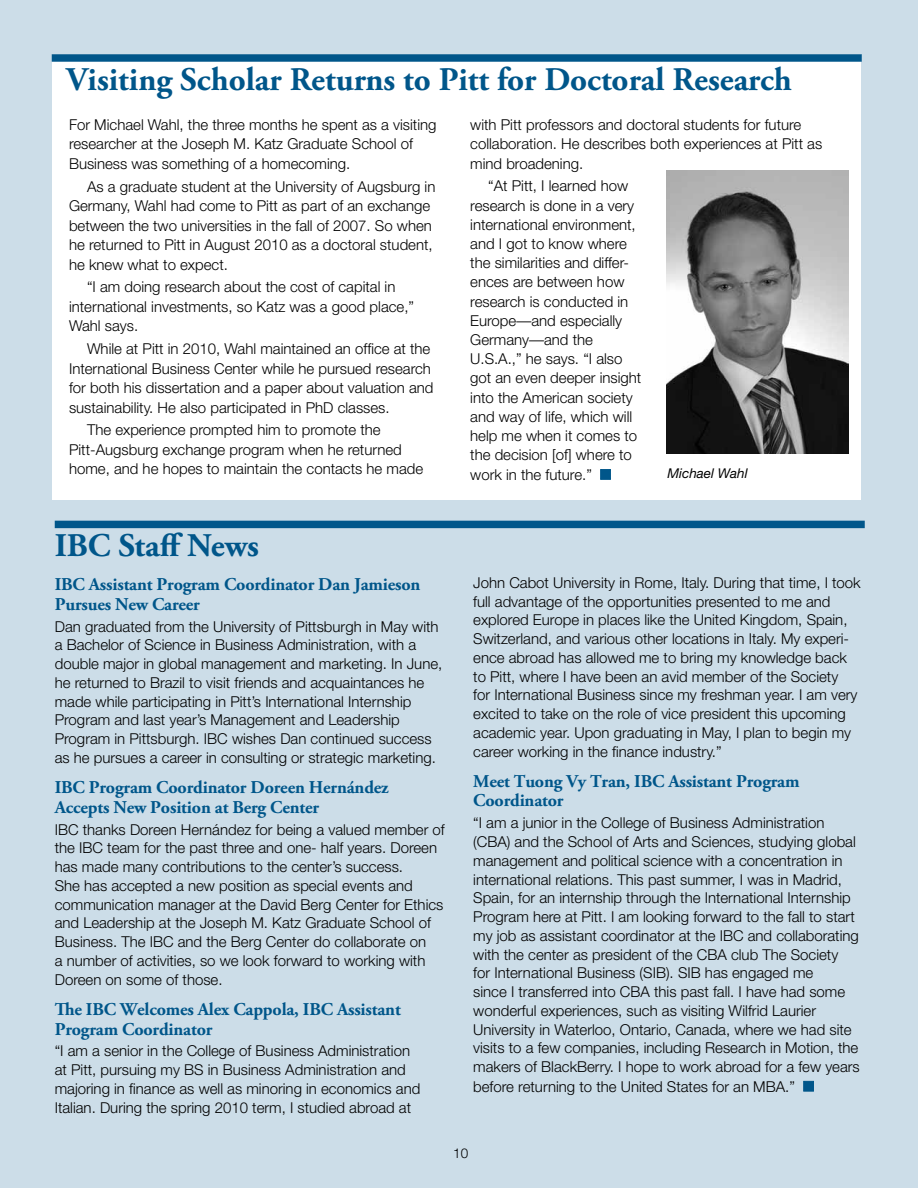
<style>
.page{position:relative;width:918px;height:1188px;background:#ccdde8}
.page>*{position:absolute;margin:0;border:0;box-sizing:border-box;transform-origin:0 0}
.t1{font:700 33px "Adobe Garamond Pro";color:#00568a}
.t2{font:700 18px/19.5px "Adobe Garamond Pro";letter-spacing:-.01em;color:#00568a}
.t3{font:300 15px/18.8px "Helvetica Neue";color:#000}
.t4{font:italic 13.5px "Helvetica Neue";color:#000}
.t5{font:300 13.5px "Helvetica Neue";color:#000}
</style>
<div class="page">
<div style="left:55px;top:521px;width:810px;height:7px;background:#00568a"></div>
<div style="left:803px;top:1081px;width:11px;height:11px;background:#00568a;border:1px solid #00568a"></div>
<div style="left:52px;top:55px;width:809px;height:445px;background:#fff"></div>
<div style="left:52px;top:54px;width:810px;height:8px;background:#00568a"></div>
<div style="left:600px;top:469px;width:11px;height:11px;background:#00568a;border:1px solid #00568a"></div>
<img style="left:666px;top:171px;width:182px;height:283px">
<h1 class="t1" style="left:66px;top:60px;width:727px">Visiting Scholar Returns to Pitt for Doctoral Research</h1>
<p class="t3" style="left:69px;top:115px;width:369px;line-height:19.5px">For Michael Wahl, the three months he spent as a visiting researcher at the Joseph M. Katz Graduate School of<br>Business was something of a homecoming.</p>
<p class="t3" style="left:69px;top:176px;width:368px;line-height:19.5px;text-indent:18px">As a graduate student at the University of Augsburg in Germany, Wahl had come to Pitt as part of an exchange between the two universities in the fall of 2007. So when he returned to Pitt in August 2010 as a doctoral student, he knew what to expect.</p>
<p class="t3" style="left:69px;top:277px;width:347px;line-height:19.5px;text-indent:18px">“I am doing research about the cost of capital in international investments, so Katz was a good place,”<br>Wahl says.</p>
<p class="t3" style="left:69px;top:339px;width:366px;line-height:19.5px;text-indent:18px">While at Pitt in 2010, Wahl maintained an office at the International Business Center while he pursued research for both his dissertation and a paper about valuation and sustainability. He also participated in PhD classes.</p>
<p class="t3" style="left:69px;top:420px;width:356px;line-height:19.5px;text-indent:18px">The experience prompted him to promote the<br>Pitt-Augsburg exchange program when he returned home, and he hopes to maintain the contacts he made</p>
<p class="t3" style="left:470px;top:115px;width:354px;line-height:19.5px">with Pitt professors and doctoral students for future collaboration. He describes both experiences at Pitt as mind broadening.</p>
<p class="t3" style="left:470px;top:176px;width:173px;line-height:19.2px;text-indent:18px">“At Pitt, I learned how research is done in a very international environment, and I got to know where the similarities and differ&shy;ences are between how research is conducted in<br>Europe—and especially<br>Germany—and the<br>U.S.A.,” he says. “I also got an even deeper insight into the American society and way of life, which will help me when it comes to the decision [of] where to work in the future.”</p>
<p class="t4" style="left:667px;top:465px;width:82px">Michael Wahl</p>
<h1 class="t1" style="left:55px;top:527px;width:206px">IBC Staff News</h1>
<p class="t2" style="left:55px;top:575px;width:367px">IBC Assistant Program Coordinator Dan Jamieson<br>Pursues New Career</p>
<p class="t3" style="left:55px;top:617px;width:389px">Dan graduated from the University of Pittsburgh in May with a Bachelor of Science in Business Administration, with a double major in global management and marketing. In June, he returned to Brazil to visit friends and acquaintances he made while participating in Pitt’s International Internship Program and last year’s Management and Leadership Program in Pittsburgh. IBC wishes Dan continued success as he pursues a career in consulting or strategic marketing.</p>
<p class="t2" style="left:55px;top:778px;width:335px">IBC Program Coordinator Doreen Hernández<br>Accepts New Position at Berg Center</p>
<p class="t3" style="left:55px;top:820px;width:392px">IBC thanks Doreen Hernández for being a valued member of the IBC team for the past three and one- half years. Doreen has made many contributions to the center’s success.<br>She has accepted a new position as special events and communication manager at the David Berg Center for Ethics and Leadership at the Joseph M. Katz Graduate School of Business. The IBC and the Berg Center do collaborate on<br>a number of activities, so we look forward to working with Doreen on some of those.</p>
<p class="t2" style="left:55px;top:1000px;width:348px">The IBC Welcomes Alex Cappola, IBC Assistant<br>Program Coordinator</p>
<p class="t3" style="left:55px;top:1041px;width:367px">“I am a senior in the College of Business Administration at Pitt, pursuing my BS in Business Administration and majoring in finance as well as minoring in economics and Italian. During the spring 2010 term, I studied abroad at</p>
<p class="t3" style="left:473px;top:573px;width:389px">John Cabot University in Rome, Italy. During that time, I took full advantage of the opportunities presented to me and explored Europe in places like the United Kingdom, Spain, Switzerland, and various other locations in Italy. My experi&shy;ence abroad has allowed me to bring my knowledge back to Pitt, where I have been an avid member of the Society<br>for International Business since my freshman year. I am very excited to take on the role of vice president this upcoming academic year. Upon graduating in May, I plan to begin my career working in the finance industry.”</p>
<p class="t2" style="left:473px;top:772px;width:328px">Meet Tuong Vy Tran, IBC Assistant Program<br>Coordinator</p>
<p class="t3" style="left:473px;top:813px;width:388px">“I am a junior in the College of Business Administration (CBA) and the School of Arts and Sciences, studying global management and political science with a concentration in international relations. This past summer, I was in Madrid, Spain, for an internship through the International Internship Program here at Pitt. I am looking forward to the fall to start my job as assistant coordinator at the IBC and collaborating with the center as president of the CBA club The Society<br>for International Business (SIB). SIB has engaged me<br>since I transferred into CBA this past fall. I have had some wonderful experiences, such as visiting Wilfrid Laurier University in Waterloo, Ontario, Canada, where we had site visits to a few companies, including Research in Motion, the makers of BlackBerry. I hope to work abroad for a few years before returning to the United States for an MBA.”</p>
<p class="t5" style="left:453px;top:1145px;width:17px">10</p>
</div>
